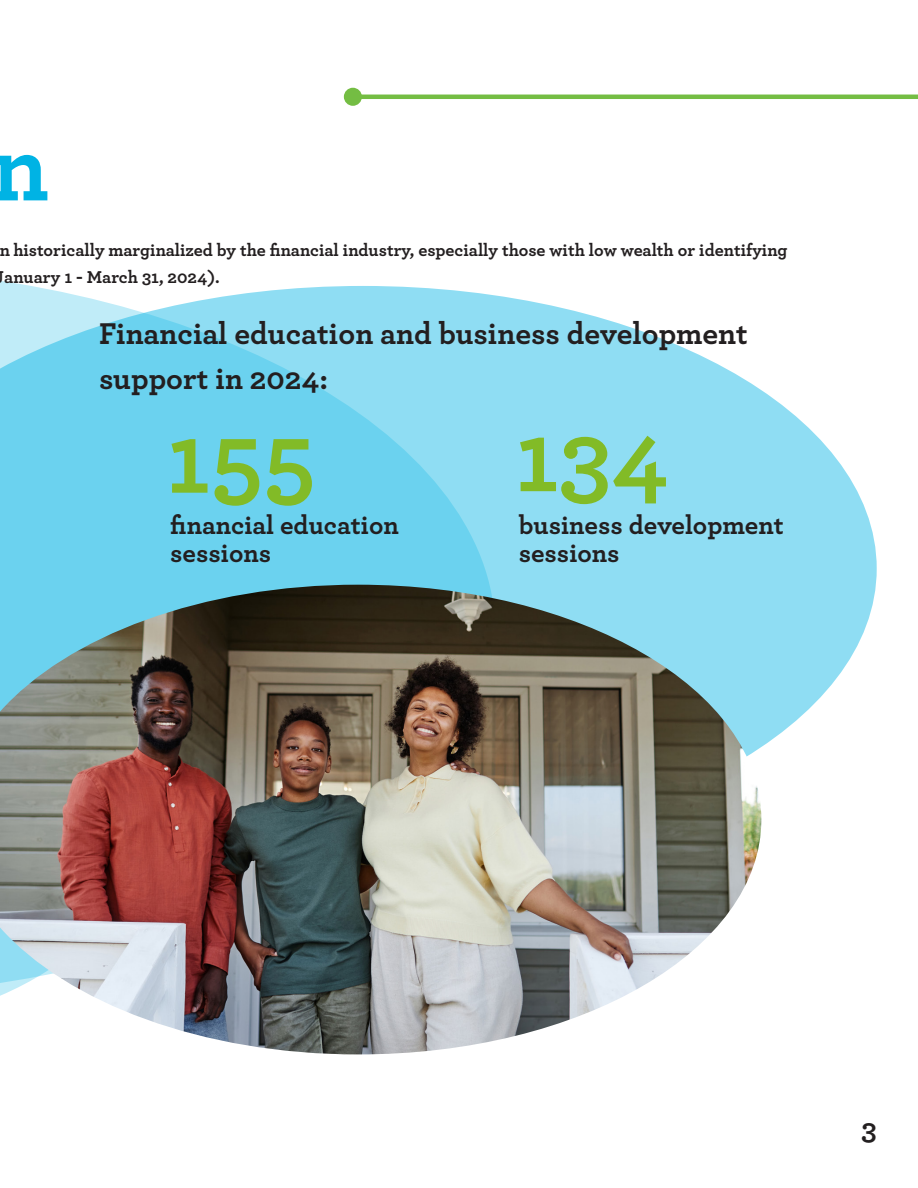
<style>
.page{position:relative;width:918px;height:1188px;background:#fff}
.page>*{position:absolute;margin:0;border:0;box-sizing:border-box;transform-origin:0 0}
.t1{font:700 102px "Archer Pro";color:#82bb27}
.t2{font:700 102px "Archer Pro";color:#00b3e4}
.t3{font:700 31.5px/45px "Archer Pro";color:#231f20}
.t4{font:700 30px "Archer Pro";color:#231f20}
.t5{font:700 27px/28.5px "Archer Pro";color:#231f20}
.t6{font:700 18px/27px "Archer Pro";color:#231f20}
</style>
<div class="page">
<svg style="left:0;top:286px;width:877px;height:541px;fill:#8fddf3"></svg>
<hr style="left:356px;top:95px;width:562px;height:4px;background:#74bd43">
<div style="left:344px;top:88px;width:18px;height:18px;background:#74bd43;border-radius:50%"></div>
<img style="left:0;top:585px;width:761px;height:469px">
<h1 class="t2" style="left:-9px;top:86px;width:60px">n</h1>
<p class="t6" style="left:-1px;top:235px;width:790px">n historically marginalized by the financial industry, especially those with low wealth or identifying anuary 1 - March 31, 2024).</p>
<p class="t3" style="left:99px;top:309px;width:650px">Financial education and business development support in 2024:</p>
<p class="t1" style="left:166px;top:378px;width:151px">155</p>
<p class="t5" style="left:170px;top:509px;width:230px">financial education sessions</p>
<p class="t1" style="left:515px;top:377px;width:155px">134</p>
<p class="t5" style="left:519px;top:509px;width:266px">business development</p>
<p class="t5" style="left:519px;top:537px;width:102px">sessions</p>
<p class="t4" style="left:862px;top:1106px;width:17px">3</p>
</div>
